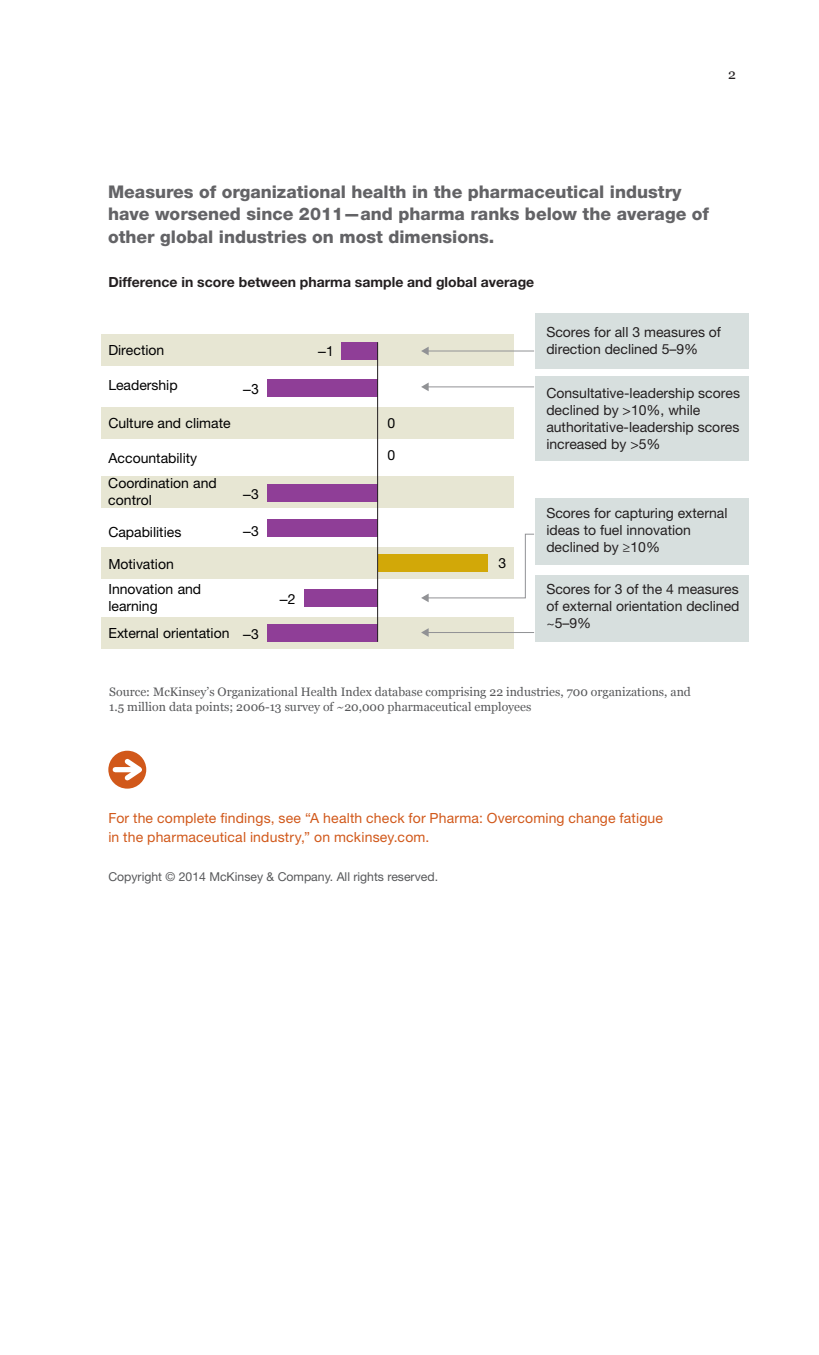
<style>
.page{position:relative;width:819px;height:1355px;background:#fff}
.page>*{position:absolute;margin:0;border:0;box-sizing:border-box;transform-origin:0 0}
.t1{font:800 17.5px/22.8px "Helvetica Neue LT Std";color:#636366}
.t2{font:14px/16.8px "Helvetica Neue LT Std";color:#231f20}
.t3{font:14px/16.8px "Helvetica Neue LT Std";letter-spacing:-.005em;color:#000001}
.t4{font:14px/19.2px "Helvetica Neue LT Std";letter-spacing:.015em;color:#d1581a}
.t5{font:700 14px "Helvetica Neue LT Std";color:#231f20}
.t6{font:14px "Arial";color:#000001}
.t7{font:14px "Georgia";color:#231f20}
.t8{font:12.25px/14.7px "Georgia";color:#57585a}
.t9{font:12.25px "Helvetica Neue LT Std";color:#57585a}
.s1{font-family:"Helvetica Neue LT Std"}
.s2{font-family:"Arial"}
</style>
<div class="page">
<div style="left:101px;top:334px;width:412px;height:32px;background:#e7e6d3"></div>
<div style="left:101px;top:407px;width:412px;height:31px;background:#e7e6d3"></div>
<div style="left:101px;top:476px;width:412px;height:32px;background:#e7e6d3"></div>
<div style="left:101px;top:547px;width:412px;height:31px;background:#e7e6d3"></div>
<div style="left:101px;top:617px;width:412px;height:31px;background:#e7e6d3"></div>
<div style="left:268px;top:624px;width:110px;height:18px;background:#8f3e97"></div>
<div style="left:268px;top:519px;width:110px;height:18px;background:#8f3e97"></div>
<div style="left:304px;top:589px;width:74px;height:17px;background:#8f3e97"></div>
<div style="left:378px;top:554px;width:109px;height:17px;background:#d2a808"></div>
<div style="left:268px;top:484px;width:110px;height:18px;background:#8f3e97"></div>
<div style="left:341px;top:342px;width:37px;height:18px;background:#8f3e97"></div>
<div style="left:268px;top:379px;width:110px;height:18px;background:#8f3e97"></div>
<hr style="left:377px;top:342px;width:1px;height:300px;background:#231f20">
<div style="left:535px;top:313px;width:214px;height:55px;background:#d7dfde"></div>
<hr style="left:427px;top:350px;width:107px;height:1px;background:#919295">
<svg style="left:421px;top:347px;width:8px;height:8px"></svg>
<div style="left:535px;top:377px;width:214px;height:84px;background:#d7dfde"></div>
<hr style="left:427px;top:386px;width:107px;height:1px;background:#919295">
<svg style="left:421px;top:382px;width:8px;height:9px"></svg>
<div style="left:535px;top:575px;width:214px;height:67px;background:#d7dfde"></div>
<hr style="left:427px;top:632px;width:107px;height:1px;background:#919295">
<svg style="left:421px;top:628px;width:8px;height:9px"></svg>
<div style="left:535px;top:498px;width:214px;height:67px;background:#d7dfde"></div>
<svg style="left:421px;top:533px;width:113px;height:69px"></svg>
<div style="left:108px;top:750px;width:38px;height:38px;background:#d1581a;border-radius:50%"></div>
<div style="left:115px;top:767px;width:22px;height:5px;background:#fff"></div>
<svg style="left:120px;top:754px;width:27px;height:31px"></svg>
<p class="t7" style="left:728px;top:64px;width:9px">2</p>
<p class="t1" style="left:108px;top:180px;width:603px">Measures of organizational health in the pharmaceutical industry have worsened since 2011—and pharma ranks below the average of other global industries on most dimensions.</p>
<p class="t5" style="left:108px;top:274px;width:427px">Difference in score between pharma sample and global average</p>
<p class="t3" style="left:108px;top:342px;width:57px">Direction</p>
<p class="t3" style="left:108px;top:376px;width:71px">Leadership</p>
<p class="t3" style="left:108px;top:414px;width:124px">Culture and climate</p>
<p class="t3" style="left:108px;top:449px;width:90px">Accountability</p>
<p class="t3" style="left:108px;top:475px;width:110px">Coordination and control</p>
<p class="t3" style="left:108px;top:523px;width:74px">Capabilities</p>
<p class="t3" style="left:108px;top:555px;width:67px">Motivation</p>
<p class="t3" style="left:108px;top:581px;width:94px">Innovation and learning</p>
<p class="t6" style="left:243px;top:380px;width:17px">–3</p>
<p class="t6" style="left:243px;top:485px;width:17px">–<span class="s1">3</span></p>
<p class="t6" style="left:243px;top:521px;width:17px">–<span class="s1">3</span></p>
<p class="t3" style="left:108px;top:624px;width:152px">External orientation <span class="s2">–</span>3</p>
<p class="t6" style="left:280px;top:589px;width:17px">–<span class="s1">2</span></p>
<p class="t6" style="left:318px;top:342px;width:17px">–<span class="s1">1</span></p>
<p class="t3" style="left:388px;top:414px;width:9px">0</p>
<p class="t3" style="left:388px;top:447px;width:9px">0</p>
<p class="t3" style="left:498px;top:554px;width:9px">3</p>
<p class="t2" style="left:546px;top:323px;width:176px">Scores for all 3 measures of direction declined 5–9%</p>
<p class="t2" style="left:546px;top:384px;width:195px">Consultative-leadership scores declined by &gt;10%, while authoritative-leadership scores increased by &gt;5%</p>
<p class="t2" style="left:546px;top:504px;width:183px">Scores for capturing external ideas to fuel innovation declined by ≥10%</p>
<p class="t2" style="left:546px;top:581px;width:195px;text-align:justify">Scores for 3 of the 4 measures of external orientation declined ~5–9%</p>
<p class="t8" style="left:109px;top:684px;width:583px">Source: McKinseyʼs Organizational Health Index database comprising 22 industries, 700 organizations, and<br>1.5 million data points; 2006-13 survey of ~20,000 pharmaceutical employees</p>
<p class="t4" style="left:108px;top:808px;width:556px">For the complete findings, see “A health check for Pharma: Overcoming change fatigue in the pharmaceutical industry,” on mckinsey.com.</p>
<p class="t9" style="left:108px;top:869px;width:331px">Copyright © 2014 McKinsey &amp; Company. All rights reserved.</p>
</div>
